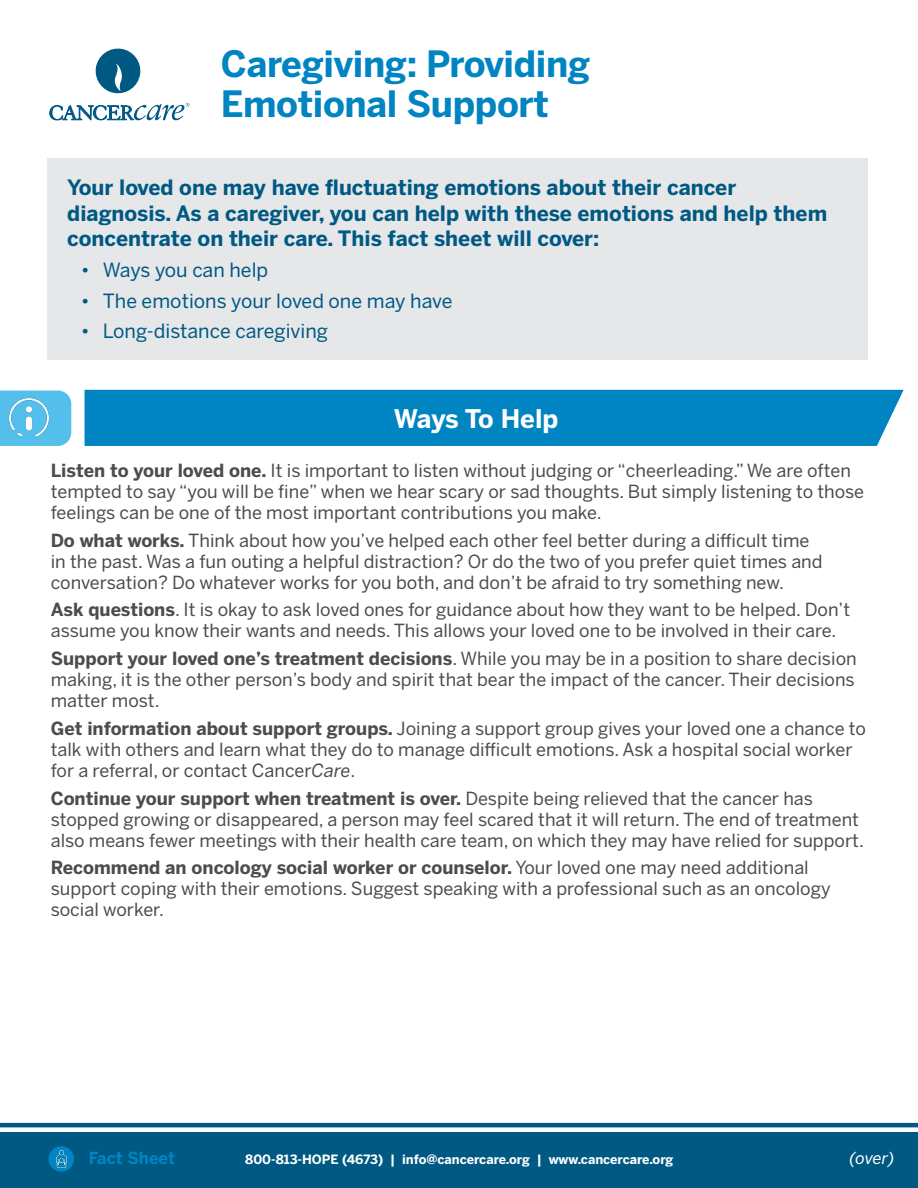
<style>
.page{position:relative;width:918px;height:1188px;background:#fff}
.page>*{position:absolute;margin:0;border:0;box-sizing:border-box;transform-origin:0 0}
.t1{font:700 36px/40.5px "Benton Sans";letter-spacing:-.01em;color:#0084c2}
.Main_Intro{font:700 25.5px "Benton Sans";letter-spacing:-.01em;color:#fff}
.Leadder{font:700 21px/25.5px "Benton Sans";color:#005983}
.t2{font:19.5px "Benton Sans";color:#005983}
.Leadder-2{font:18px/21px "Benton Sans";color:#4b4c4d}
.t3{font:700 16.5px "Benton Sans";color:#0084c2}
.Leadder-3{font:italic 16.5px "Benton Sans";color:#fff}
.t4{font:700 12.75px "Benton Sans";color:#fff}
.s1{font-weight:700}
.s2{font-style:italic}
</style>
<div class="page">
<div style="left:0;top:1132px;width:918px;height:56px;background:#005983"></div>
<hr style="left:0;top:1123px;width:918px;height:4px;background:#005983">
<div style="left:47px;top:158px;width:821px;height:202px;background:#e6e7e9"></div>
<svg style="left:95px;top:48px;width:46px;height:46px"></svg>
<svg style="left:50px;top:103px;width:139px;height:17px"></svg>
<div style="left:49px;top:1146px;width:25px;height:26px;background:#0084c2;border-radius:50%"></div>
<img style="left:56px;top:1150px;width:10px;height:17px">
<div style="left:0;top:391px;width:71px;height:55px;background:#53bfea"></div>
<img style="left:7px;top:396px;width:44px;height:43px">
<div style="left:85px;top:390px;width:819px;height:56px;background:#0084c2"></div>
<p class="t1" style="left:221px;top:43px;width:371px">Caregiving: Providing<br>Emotional Support</p>
<p class="Leadder" style="left:67px;top:175px;width:761px">Your loved one may have fluctuating emotions about their cancer diagnosis. As a caregiver, you can help with these emotions and help them concentrate on their care. This fact sheet will cover:</p>
<p class="t2" style="left:81px;top:258px;width:189px">• Ways you can help</p>
<p class="t2" style="left:81px;top:289px;width:373px">• The emotions your loved one may have</p>
<p class="t2" style="left:81px;top:320px;width:249px">• Long-distance caregiving</p>
<p class="Main_Intro" style="left:394px;top:403px;width:166px">Ways To Help</p>
<p class="Leadder-2" style="left:51px;top:460px;width:815px"><span class="s1">Listen to your loved one.</span> It is important to listen without judging or “cheerleading.” We are often tempted to say “you will be fine” when we hear scary or sad thoughts. But simply listening to those feelings can be one of the most important contributions you make.</p>
<p class="Leadder-2" style="left:51px;top:529px;width:773px"><span class="s1">Do what works.</span> Think about how you’ve helped each other feel better during a difficult time in the past. Was a fun outing a helpful distraction? Or do the two of you prefer quiet times and conversation? Do whatever works for you both, and don’t be afraid to try something new.</p>
<p class="Leadder-2" style="left:51px;top:599px;width:801px"><span class="s1">Ask questions</span>. It is okay to ask loved ones for guidance about how they want to be helped. Don’t assume you know their wants and needs. This allows your loved one to be involved in their care.</p>
<p class="Leadder-2" style="left:51px;top:648px;width:808px;text-align:justify"><span class="s1">Support your loved one’s treatment decisions</span>. While you may be in a position to share decision making, it is the other person’s body and spirit that bear the impact of the cancer. Their decisions matter most.</p>
<p class="Leadder-2" style="left:51px;top:718px;width:817px"><span class="s1">Get information about support groups.</span> Joining a support group gives your loved one a chance to talk with others and learn what they do to manage difficult emotions. Ask a hospital social worker for a referral, or contact Cancer<span class="s2">Care</span>.</p>
<p class="Leadder-2" style="left:51px;top:787px;width:815px"><span class="s1">Continue your support when treatment is over.</span> Despite being relieved that the cancer has stopped growing or disappeared, a person may feel scared that it will return. The end of treatment also means fewer meetings with their health care team, on which they may have relied for support.</p>
<p class="Leadder-2" style="left:51px;top:857px;width:781px"><span class="s1">Recommend an oncology social worker or counselor.</span> Your loved one may need additional support coping with their emotions. Suggest speaking with a professional such as an oncology social worker.</p>
<p class="t3" style="left:89px;top:1149px;width:88px">Fact Sheet</p>
<p class="t4" style="left:245px;top:1151px;width:430px">800-813-HOPE (4673) | info@cancercare.org | www.cancercare.org</p>
<p class="Leadder-3" style="left:849px;top:1149px;width:47px">(over)</p>
</div>
